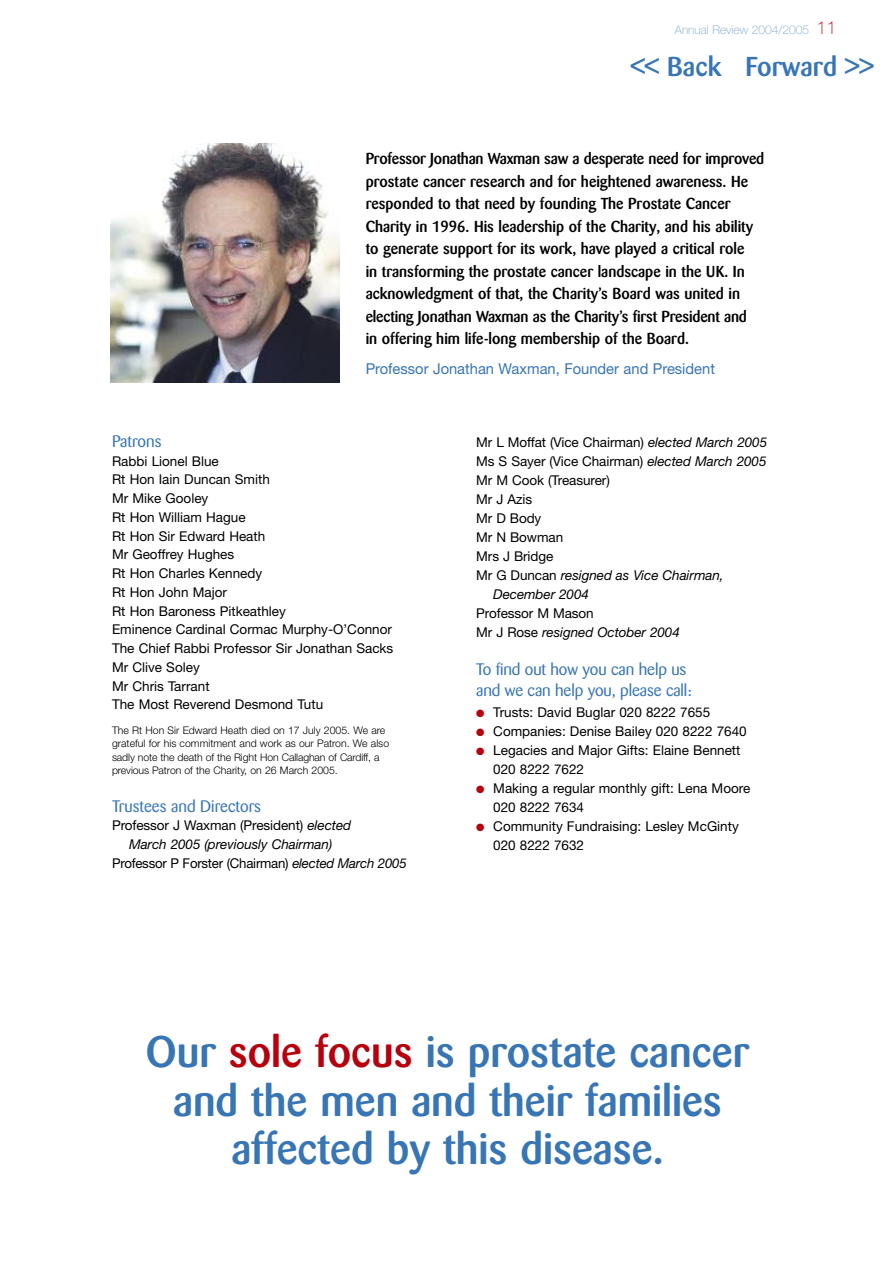
<style>
.page{position:relative;width:893px;height:1263px;background:#fff}
.page>*{position:absolute;margin:0;border:0;box-sizing:border-box;transform-origin:0 0}
.t1{font:500 43.5px/48px "Barmeno";color:#3875b4;text-align:center}
.t2{font:500 27px "Barmeno";color:#3875b4}
.t3{font:16.5px/20.4px "Barmeno";letter-spacing:-.005em;color:#3875b4}
.t4{font:500 15.75px/22.5px "Barmeno";color:#000}
.t5{font:15px "Helvetica Neue";color:#3875b4}
.t6{font:13.5px/18.8px "Helvetica Neue";color:#000}
.t7{font:italic 13.5px "Helvetica Neue";letter-spacing:-.005em;color:#000}
.t8{font:100 12px "Helvetica Neue";color:#749eca}
.t9{font:300 10.5px/13.5px "Helvetica Neue";color:#000}
.s1{font-size:18px;color:#b7000e}
.s2{font-size:28.5px}
.s3{font-style:italic}
.s4{font-style:normal}
.s5{color:#b7000e}
</style>
<div class="page">
<img style="left:111px;top:144px;width:229px;height:238px">
<p class="t8" style="left:675px;top:26px;width:163px">Annual Review 2004/2005 <span class="s1">11</span></p>
<h2 class="t2" style="left:631px;top:56px;width:244px"><span class="s2">&lt;&lt;</span> Back Forward <span class="s2">&gt;&gt;</span></h2>
<p class="t4" style="left:366px;top:149px;width:400px">Professor Jonathan Waxman saw a desperate need for improved prostate cancer research and for heightened awareness. He responded to that need by founding The Prostate Cancer Charity in 1996. His leadership of the Charity, and his ability to generate support for its work, have played a critical role<br>in transforming the prostate cancer landscape in the UK. In acknowledgment of that, the Charity’s Board was united in electing Jonathan Waxman as the Charity’s first President and<br>in offering him life-long membership of the Board.</p>
<p class="t5" style="left:366px;top:363px;width:351px">Professor Jonathan Waxman, Founder and President</p>
<p class="t3" style="left:112px;top:432px;width:51px">Patrons</p>
<p class="t6" style="left:112px;top:453px;width:283px">Rabbi Lionel Blue<br>Rt Hon Iain Duncan Smith<br>Mr Mike Gooley<br>Rt Hon William Hague<br>Rt Hon Sir Edward Heath<br>Mr Geoffrey Hughes<br>Rt Hon Charles Kennedy<br>Rt Hon John Major<br>Rt Hon Baroness Pitkeathley<br>Eminence Cardinal Cormac Murphy-O’Connor<br>The Chief Rabbi Professor Sir Jonathan Sacks<br>Mr Clive Soley<br>Mr Chris Tarrant<br>The Most Reverend Desmond Tutu</p>
<p class="t9" style="left:112px;top:724px;width:279px">The Rt Hon Sir Edward Heath died on 17 July 2005. We are grateful for his commitment and work as our Patron. We also sadly note the death of the Right Hon Callaghan of Cardiff, a previous Patron of the Charity, on 26 March 2005.</p>
<p class="t3" style="left:112px;top:797px;width:150px">Trustees and Directors</p>
<p class="t6" style="left:112px;top:817px;width:241px">Professor J Waxman (President) <span class="s3">elected</span></p>
<p class="t7" style="left:129px;top:839px;width:205px">March 2005 (previously Chairman)</p>
<p class="t6" style="left:112px;top:855px;width:296px">Professor P Forster (Chairman) <span class="s3">elected March 2005</span></p>
<p class="t6" style="left:476px;top:434px;width:292px">Mr L Moffat (Vice Chairman) <span class="s3">elected March 2005</span></p>
<p class="t6" style="left:476px;top:453px;width:292px">Ms S Sayer (Vice Chairman) <span class="s3">elected March 2005</span></p>
<p class="t6" style="left:476px;top:472px;width:135px">Mr M Cook (Treasurer)</p>
<p class="t6" style="left:476px;top:491px;width:57px">Mr J Azis</p>
<p class="t6" style="left:476px;top:510px;width:67px">Mr D Body</p>
<p class="t6" style="left:476px;top:529px;width:88px">Mr N Bowman</p>
<p class="t6" style="left:476px;top:548px;width:79px">Mrs J Bridge</p>
<p class="t7" style="left:476px;top:571px;width:249px"><span class="s4">Mr G Duncan</span> resigned as Vice Chairman,</p>
<p class="t7" style="left:493px;top:590px;width:97px">December 2004</p>
<p class="t6" style="left:476px;top:605px;width:205px">Professor M Mason<br>Mr J Rose <span class="s3">resigned October 2004</span></p>
<p class="t3" style="left:476px;top:661px;width:217px">To find out how you can help us and we can help you, please call:</p>
<p class="t6" style="left:476px;top:704px;width:235px"><span class="s5">●</span> Trusts: David Buglar 020 8222 7655</p>
<p class="t6" style="left:476px;top:723px;width:272px"><span class="s5">●</span> Companies: Denise Bailey 020 8222 7640</p>
<p class="t6" style="left:493px;top:742px;width:249px;text-indent:-17px"><span class="s5">●</span> Legacies and Major Gifts: Elaine Bennett<br>020 8222 7622</p>
<p class="t6" style="left:493px;top:780px;width:259px;text-indent:-17px"><span class="s5">●</span> Making a regular monthly gift: Lena Moore<br>020 8222 7634</p>
<p class="t6" style="left:493px;top:818px;width:247px;text-indent:-17px"><span class="s5">●</span> Community Fundraising: Lesley McGinty<br>020 8222 7632</p>
<h1 class="t1" style="left:146px;top:1032px;width:604px">Our <span class="s5">sole focus</span> is prostate cancer and the men and their families affected by this disease.</h1>
</div>
